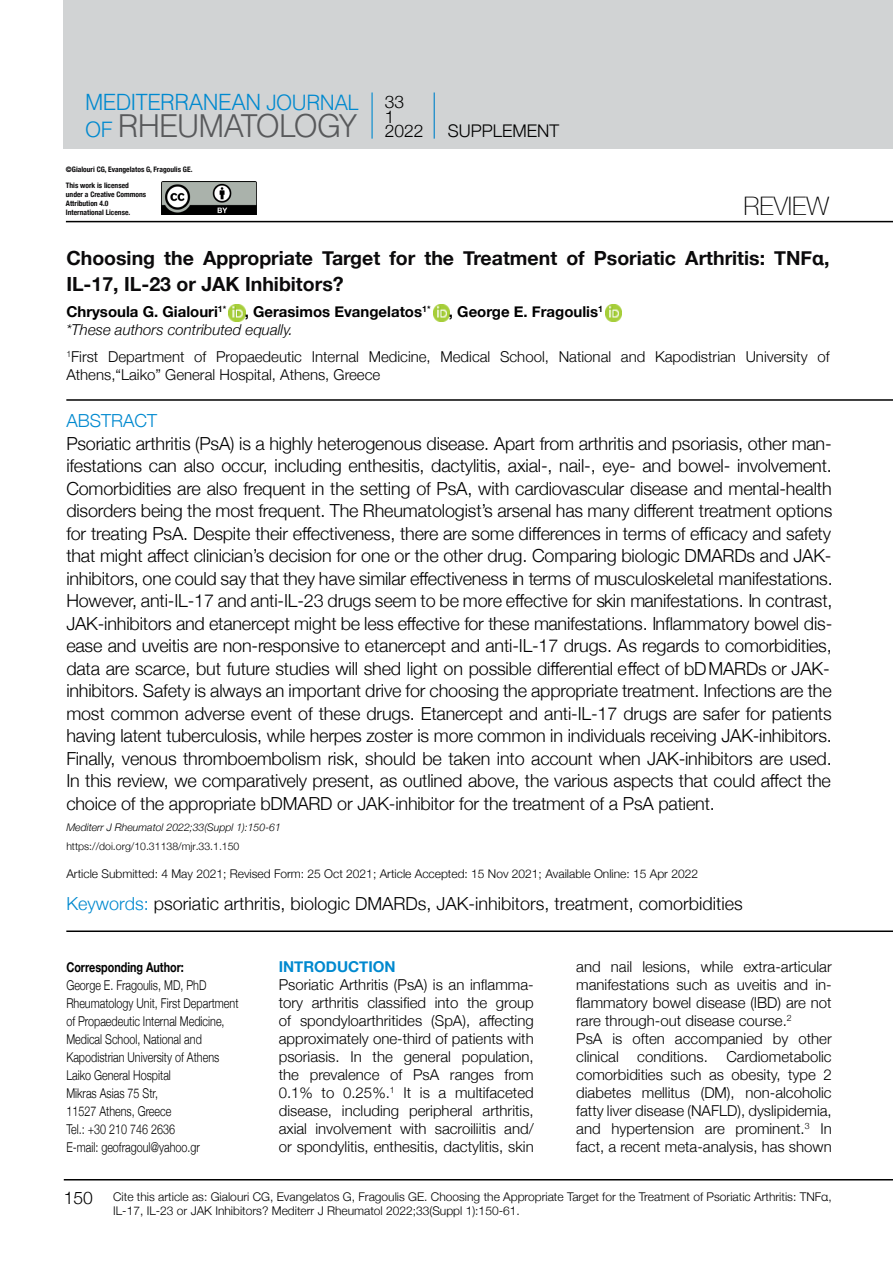
<style>
.page{position:relative;width:893px;height:1263px;background:#fff}
.page>*{position:absolute;margin:0;border:0;box-sizing:border-box;transform-origin:0 0}
.t1{font:31.2px "UB Helvetica Light";letter-spacing:-.025em;color:#58595b}
.t2{font:100 25.5px "Helvetica Neue";color:#000}
.t3{font:22.2px "UB Helvetica Light";letter-spacing:-.02em;color:#0089cf}
.t4{font:700 19.5px/25.5px "Helvetica Neue";color:#0b0a0b}
.t5{font:300 18px/22.5px "Helvetica Neue";letter-spacing:-.01em;color:#000}
.t6{font:300 18px "Helvetica Neue";color:#0089cf}
.t7{font:300 17.4px/15px "Helvetica Neue";color:#000}
.t8{font:300 15px/18px "Helvetica Neue";color:#000}
.t9{font:700 15px/18px "Helvetica Neue";color:#000}
.t10{font:700 15px "Helvetica Neue";color:#0089cf}
.t11{font:300 13.5px/18px "Helvetica Neue";color:#000;scale:.8 1}
.t12{font:700 13.5px "Helvetica Neue";color:#000;scale:.8 1}
.t13{font:300 12px/13.5px "Helvetica Neue";color:#000}
.t14{font:italic 300 10.5px "Helvetica Neue";color:#000}
.t15{font:300 10.5px "Helvetica Neue";color:#000}
.t16{font:700 condensed 7.5px/9px "Helvetica Neue";color:#0b0a0b}
.s1{font-size:21px}
.s2{font-size:21px;color:#0089cf}
.s3{font-weight:300;font-style:italic}
.s4{color:#0089cf}
</style>
<div class="page">
<div style="left:64px;top:0;width:829px;height:149px;background:#d1d3d4"></div>
<hr style="left:371px;top:92px;width:2px;height:47px;background:#0089cf">
<hr style="left:64px;top:1179px;width:829px;height:1px;background:#000">
<hr style="left:66px;top:221px;width:827px;height:1px;background:#000">
<img style="left:162px;top:181px;width:94px;height:34px">
<hr style="left:434px;top:92px;width:1px;height:47px;background:#0081c9">
<hr style="left:66px;top:930px;width:827px;height:2px;background:#000">
<hr style="left:66px;top:399px;width:827px;height:2px;background:#000">
<img style="left:229px;top:305px;width:16px;height:16px">
<img style="left:433px;top:305px;width:16px;height:16px">
<img style="left:605px;top:305px;width:17px;height:16px">
<p class="t3" style="left:85px;top:89px;width:275px">MEDITERRANEAN <span class="s1">JOURNAL</span></p>
<h1 class="t1" style="left:85px;top:107px;width:273px"><span class="s2">OF</span> RHEUMATOLOGY</h1>
<p class="t16" style="left:66px;top:164px;width:128px">©Gialouri CG, Evangelatos G, Fragoulis GE.</p>
<p class="t16" style="left:66px;top:180px;width:82px">This work is licensed under a Creative Commons<br>Attribution 4.0<br>International License.</p>
<p class="t7" style="left:385px;top:93px;width:40px">33<br>1<br>2022</p>
<p class="t7" style="left:448px;top:122px;width:113px">SUPPLEMENT</p>
<h2 class="t2" style="left:743px;top:186px;width:87px">REVIEW</h2>
<p class="t4" style="left:66px;top:246px;width:765px">Choosing the Appropriate Target for the Treatment of Psoriatic Arthritis: TNFα,<br>IL-17, IL-23 or JAK Inhibitors?</p>
<p class="t9" style="left:66px;top:303px;width:538px">Chrysoula G. Gialouri<sup>1*</sup> , Gerasimos Evangelatos<sup>1*</sup> , George E. Fragoulis<sup>1 </sup><span class="s3">*These authors contributed equally.</span></p>
<p class="t8" style="left:66px;top:346px;width:765px"><sup>1</sup>First Department of Propaedeutic Internal Medicine, Medical School, National and Kapodistrian University of<br>Athens,“Laiko” General Hospital, Athens, Greece</p>
<p class="t6" style="left:66px;top:406px;width:92px">ABSTRACT</p>
<p class="t5" style="left:66px;top:431px;width:768px">Psoriatic arthritis (PsA) is a highly heterogenous disease. Apart from arthritis and psoriasis, other man&shy;ifestations can also occur, including enthesitis, dactylitis, axial-, nail-, eye- and bowel- involvement.<br>Comorbidities are also frequent in the setting of PsA, with cardiovascular disease and mental-health disorders being the most frequent. The Rheumatologist’s arsenal has many different treatment options for treating PsA. Despite their effectiveness, there are some differences in terms of efficacy and safety that might affect clinician’s decision for one or the other drug. Comparing biologic DMARDs and JAK&shy;inhibitors, one could say that they have similar effectiveness in terms of musculoskeletal manifestations.<br>However, anti-IL-17 and anti-IL-23 drugs seem to be more effective for skin manifestations. In contrast, JAK-inhibitors and etanercept might be less effective for these manifestations. Inflammatory bowel dis&shy;ease and uveitis are non-responsive to etanercept and anti-IL-17 drugs. As regards to comorbidities, data are scarce, but future studies will shed light on possible differential effect of bDMARDs or JAK&shy;inhibitors. Safety is always an important drive for choosing the appropriate treatment. Infections are the most common adverse event of these drugs. Etanercept and anti-IL-17 drugs are safer for patients having latent tuberculosis, while herpes zoster is more common in individuals receiving JAK-inhibitors.<br>Finally, venous thromboembolism risk, should be taken into account when JAK-inhibitors are used.<br>In this review, we comparatively present, as outlined above, the various aspects that could affect the choice of the appropriate bDMARD or JAK-inhibitor for the treatment of a PsA patient.</p>
<p class="t14" style="left:66px;top:818px;width:216px">Mediterr J Rheumatol 2022;33(Suppl 1):150-61</p>
<p class="t15" style="left:66px;top:838px;width:175px">https://doi.org/10.31138/mjr.33.1.150</p>
<p class="t13" style="left:66px;top:866px;width:633px">Article Submitted: 4 May 2021; Revised Form: 25 Oct 2021; Article Accepted: 15 Nov 2021; Available Online: 15 Apr 2022</p>
<p class="t5" style="left:66px;top:892px;width:678px"><span class="s4">Keywords:</span> psoriatic arthritis, biologic DMARDs, JAK-inhibitors, treatment, comorbidities</p>
<p class="t12" style="left:66px;top:957px;width:149px">Corresponding Author:</p>
<p class="t11" style="left:66px;top:975px;width:217px">George E. Fragoulis, MD, PhD<br>Rheumatology Unit, First Department of Propaedeutic Internal Medicine,<br>Medical School, National and<br>Kapodistrian University of Athens<br>Laiko General Hospital<br>Mikras Asias 75 Str,<br>11527 Athens, Greece<br>Tel.: +30 210 746 2636<br>E-mail: geofragoul@yahoo.gr</p>
<p class="t10" style="left:279px;top:955px;width:118px">INTRODUCTION</p>
<p class="t8" style="left:279px;top:975px;width:257px;text-align:justify">Psoriatic Arthritis (PsA) is an inflamma&shy;tory arthritis classified into the group of spondyloarthritides (SpA), affecting approximately one-third of patients with psoriasis. In the general population, the prevalence of PsA ranges from 0.1% to 0.25%.<sup>1</sup> It is a multifaceted disease, including peripheral arthritis, axial involvement with sacroiliitis and/ or spondylitis, enthesitis, dactylitis, skin</p>
<p class="t8" style="left:576px;top:957px;width:257px">and nail lesions, while extra-articular manifestations such as uveitis and in&shy;flammatory bowel disease (IBD) are not rare through-out disease course.<sup>2<br></sup>PsA is often accompanied by other clinical conditions. Cardiometabolic comorbidities such as obesity, type 2 diabetes mellitus (DM), non-alcoholic fatty liver disease (NAFLD), dyslipidemia, and hypertension are prominent.<sup>3</sup> In fact, a recent meta-analysis, has shown</p>
<p class="t7" style="left:64px;top:1189px;width:31px">150</p>
<p class="t13" style="left:113px;top:1189px;width:720px">Cite this article as: Gialouri CG, Evangelatos G, Fragoulis GE. Choosing the Appropriate Target for the Treatment of Psoriatic Arthritis: TNFα,<br>IL-17, IL-23 or JAK Inhibitors? Mediterr J Rheumatol 2022;33(Suppl 1):150-61.</p>
</div>
